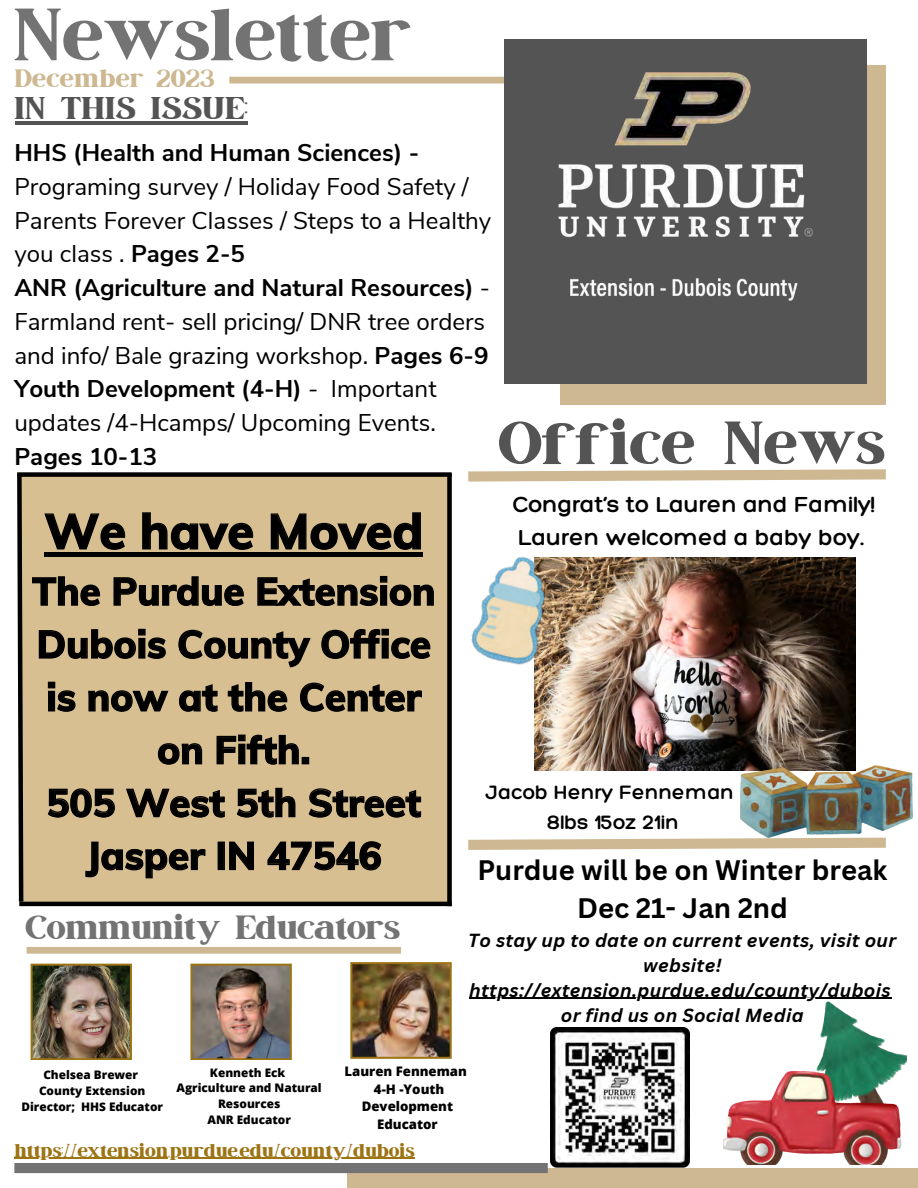
<style>
.page{position:relative;width:918px;height:1188px;background:#fff}
.page>*{position:absolute;margin:0;border:0;box-sizing:border-box;transform-origin:0 0}
.t1{font:88.05px "March";color:#737373}
.t2{font:72.45px "March";color:#545454}
.t3{font:800 48.75px "Muli";color:#000}
.t4{font:40.05px "March";letter-spacing:-.015em;color:#737373}
.t5{font:800 38.25px/52.8px "Muli";color:#000;text-align:center}
.t6{font:37.5px "March";color:#545454}
.t7{font:30px "March";letter-spacing:.01em;color:#ceb891}
.t8{font:700 27.45px/38.2px "Canva Sans";color:#000;text-align:center}
.t9{font:24.15px/33.8px "Nunito Sans";color:#000}
.t10{font:700 24.15px "Nunito Sans";color:#000}
.t11{font:300 23.55px/32.7px "Hero";color:#000}
.t12{font:22.35px "March";color:#9c7414}
.t13{font:300 21px "Hero";color:#000}
.t14{font:italic 700 18.45px/24.8px "Canva Sans";letter-spacing:.02em;color:#000;text-align:center}
.t15{font:800 13.2px/17.5px "Open Sans";color:#000;text-align:center}
.t16{font:800 11.85px/15.8px "Open Sans";color:#000;text-align:center}
.s1{font-weight:700}
</style>
<div class="page">
<div style="left:229px;top:77px;width:296px;height:6px;background:#ceb891"></div>
<svg style="left:468px;top:469px;width:418px;height:13px"></svg>
<div style="left:19px;top:475px;width:433px;height:431px;background:#d7bf92"></div>
<div style="left:17px;top:472px;width:435px;height:5px;background:#000"></div>
<div style="left:447px;top:474px;width:5px;height:432px;background:#000"></div>
<svg style="left:17px;top:472px;width:418px;height:430px"></svg>
<div style="left:44px;top:552px;width:379px;height:5px;background:#000"></div>
<hr style="left:19px;top:902px;width:433px;height:4px;background:#000">
<div style="left:348px;top:1168px;width:570px;height:20px;background:#ceb891"></div>
<div style="left:14px;top:1163px;width:534px;height:10px;background:#737373"></div>
<img style="left:190px;top:964px;width:102px;height:96px">
<img style="left:350px;top:962px;width:102px;height:97px">
<div style="left:27px;top:947px;width:374px;height:7px;background:#ceb891"></div>
<img style="left:31px;top:964px;width:101px;height:96px">
<div style="left:561px;top:65px;width:325px;height:340px;background:#ceb891"></div>
<div style="left:504px;top:39px;width:363px;height:344px;background:#545454"></div>
<img style="left:558px;top:72px;width:255px;height:229px">
<img style="left:723px;top:1001px;width:184px;height:163px">
<img style="left:550px;top:1027px;width:140px;height:141px">
<img style="left:535px;top:558px;width:320px;height:213px">
<img style="left:740px;top:766px;width:172px;height:67px">
<img style="left:471px;top:556px;width:85px;height:114px">
<hr style="left:15px;top:1158px;width:400px;height:1px;background:#9c7414">
<hr style="left:15px;top:121px;width:233px;height:4px;background:#545454">
<hr style="left:469px;top:998px;width:422px;height:1px;background:#000">
<svg style="left:468px;top:833px;width:418px;height:17px"></svg>
<p class="t1" style="left:15px;top:-6px;width:399px">Newsletter</p>
<p class="t7" style="left:15px;top:65px;width:202px">December 2023</p>
<p class="t6" style="left:15px;top:91px;width:234px">IN THIS ISSUE:</p>
<p class="t10" style="left:14px;top:137px;width:406px">HHS (Health and Human Sciences) -</p>
<p class="t9" style="left:14px;top:170px;width:478px">Programing survey / Holiday Food Safety /<br>Parents Forever Classes / Steps to a Healthy you class . <span class="s1">Pages 2-5</span></p>
<p class="t9" style="left:14px;top:271px;width:477px"><span class="s1">ANR (Agriculture and Natural Resources)</span> -<br>Farmland rent- sell pricing/ DNR tree orders and info/ Bale grazing workshop. <span class="s1">Pages 6-9</span></p>
<p class="t9" style="left:14px;top:373px;width:424px;text-align:justify"><span class="s1">Youth Development (4-H)</span> - Important updates /4-Hcamps/ Upcoming Events.<br><span class="s1">Pages 10-13</span></p>
<p class="t2" style="left:499px;top:410px;width:388px">Office News</p>
<p class="t11" style="left:513px;top:487px;width:364px">Congrat’s to Lauren and Family!<br>Lauren welcomed a baby boy.</p>
<p class="t3" style="left:44px;top:500px;width:380px">We have Moved</p>
<p class="t5" style="left:32px;top:564px;width:405px">The Purdue Extension</p>
<p class="t5" style="left:37px;top:617px;width:396px">Dubois County Office</p>
<p class="t5" style="left:46px;top:670px;width:377px">is now at the Center on Fifth.</p>
<p class="t5" style="left:47px;top:776px;width:376px">505 West 5th Street</p>
<p class="t5" style="left:86px;top:829px;width:297px">Jasper IN 47546</p>
<p class="t4" style="left:26px;top:909px;width:376px">Community Educators</p>
<p class="t13" style="left:486px;top:780px;width:249px">Jacob Henry Fenneman</p>
<p class="t13" style="left:547px;top:809px;width:133px">8lbs 15oz 21in</p>
<p class="t8" style="left:477px;top:850px;width:412px">Purdue will be on Winter break<br>Dec 21- Jan 2nd</p>
<p class="t14" style="left:468px;top:928px;width:430px">To stay up to date on current events, visit our website!</p>
<p class="t14" style="left:469px;top:977px;width:423px">https://extension.purdue.edu/county/dubois</p>
<p class="t14" style="left:561px;top:1002px;width:244px">or find us on Social Media</p>
<p class="t16" style="left:43px;top:1067px;width:96px">Chelsea Brewer</p>
<p class="t16" style="left:21px;top:1083px;width:143px">County Extension<br>Director; HHS Educator</p>
<p class="t16" style="left:210px;top:1064px;width:77px">Kenneth Eck</p>
<p class="t16" style="left:177px;top:1080px;width:147px">Agriculture and Natural<br>Resources</p>
<p class="t16" style="left:207px;top:1111px;width:85px">ANR Educator</p>
<p class="t15" style="left:345px;top:1062px;width:124px">Lauren Fenneman</p>
<p class="t15" style="left:362px;top:1080px;width:93px">4-H -Youth<br>Development</p>
<p class="t15" style="left:377px;top:1115px;width:62px">Educator</p>
<p class="t12" style="left:15px;top:1140px;width:402px">https://extension.purdue.edu/county/dubois</p>
</div>
